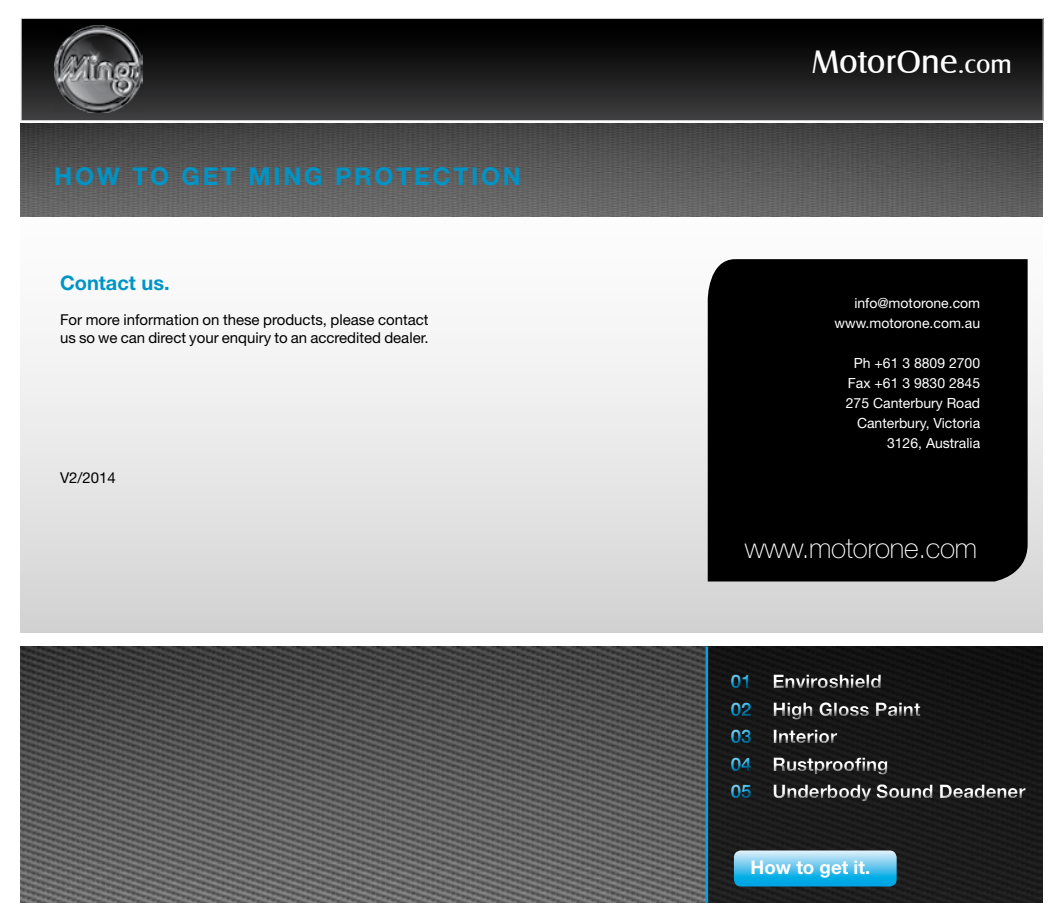
<style>
.page{position:relative;width:1063px;height:922px;background:#fff}
.page>*{position:absolute;margin:0;border:0;box-sizing:border-box;transform-origin:0 0}
.t1{font:33.5px "Castle T";color:#fff}
.t2{font:100 28px "Helvetica Neue";letter-spacing:-.01em;color:#fff}
.t3{font:700 24.5px "Helvetica Neue";letter-spacing:.11em;color:#0094c6}
.t4{font:700 20px "Helvetica Neue";color:#0094c6}
.t5{font:700 18.75px/27.5px "Helvetica Neue";color:#fff}
.t6{font:15px/17.5px "Helvetica Neue";color:#000}
.t7{font:14px/20px "Helvetica Neue";color:#fff;text-align:right}
.s1{font-size:25.75px}
.s2{color:#00a4e3}
</style>
<div class="page">
<svg style="left:21px;top:216px;width:1022px;height:416px"></svg>
<div style="left:708px;top:259px;width:320px;height:322px;background:#000"></div>
<img style="left:21px;top:123px;width:1022px;height:93px">
<img style="left:21px;top:646px;width:685px;height:256px">
<div style="left:708px;top:646px;width:335px;height:256px;background:#1a1a1a"></div>
<div style="left:21px;top:18px;width:1022px;height:102px;background:linear-gradient(to bottom,#000,#3c3c3e)"></div>
<div style="left:21px;top:18px;width:1022px;height:103px;border:1px solid #d1d3d4"></div>
<hr style="left:706px;top:646px;width:2px;height:256px;background:#00a4e3">
<svg style="left:734px;top:850px;width:163px;height:36px"></svg>
<div style="left:722px;top:665px;width:311px;height:142px;background:#141414"></div>
<div style="left:725px;top:668px;width:310px;height:142px;background:#000;opacity:.75"></div>
<img style="left:54px;top:25px;width:88px;height:88px">
<h3 class="t3" style="left:54px;top:161px;width:213px">how to get MING</h3>
<h3 class="t3" style="left:335px;top:161px;width:187px">protection</h3>
<h3 class="t4" style="left:60px;top:270px;width:111px">Contact us.</h3>
<p class="t6" style="left:60px;top:311px;width:370px">For more information on these products, please contact us so we can direct your enquiry to an accredited dealer.</p>
<p class="t6" style="left:60px;top:468px;width:57px">V2/2014</p>
<h1 class="t1" style="left:812px;top:43px;width:202px">MotorOne<span class="s1">.com</span></h1>
<p class="t7" style="left:834px;top:293px;width:147px">info@motorone.com www.motorone.com.au</p>
<p class="t7" style="left:846px;top:353px;width:136px">Ph +61 3 8809 2700<br>Fax +61 3 9830 2845<br>275 Canterbury Road<br>Canterbury, Victoria<br>3126, Australia</p>
<h2 class="t2" style="left:745px;top:531px;width:234px">www.motorone.com</h2>
<h3 class="t5" style="left:731px;top:667px;width:296px"><span class="s2">01</span> Enviroshield<br><span class="s2">02</span> High Gloss Paint<br><span class="s2">03</span> Interior<br><span class="s2">04</span> Rustproofing<br><span class="s2">05</span> Underbody Sound Deadener</h3>
<h3 class="t5" style="left:751px;top:853px;width:121px">How to get it.</h3>
</div>
